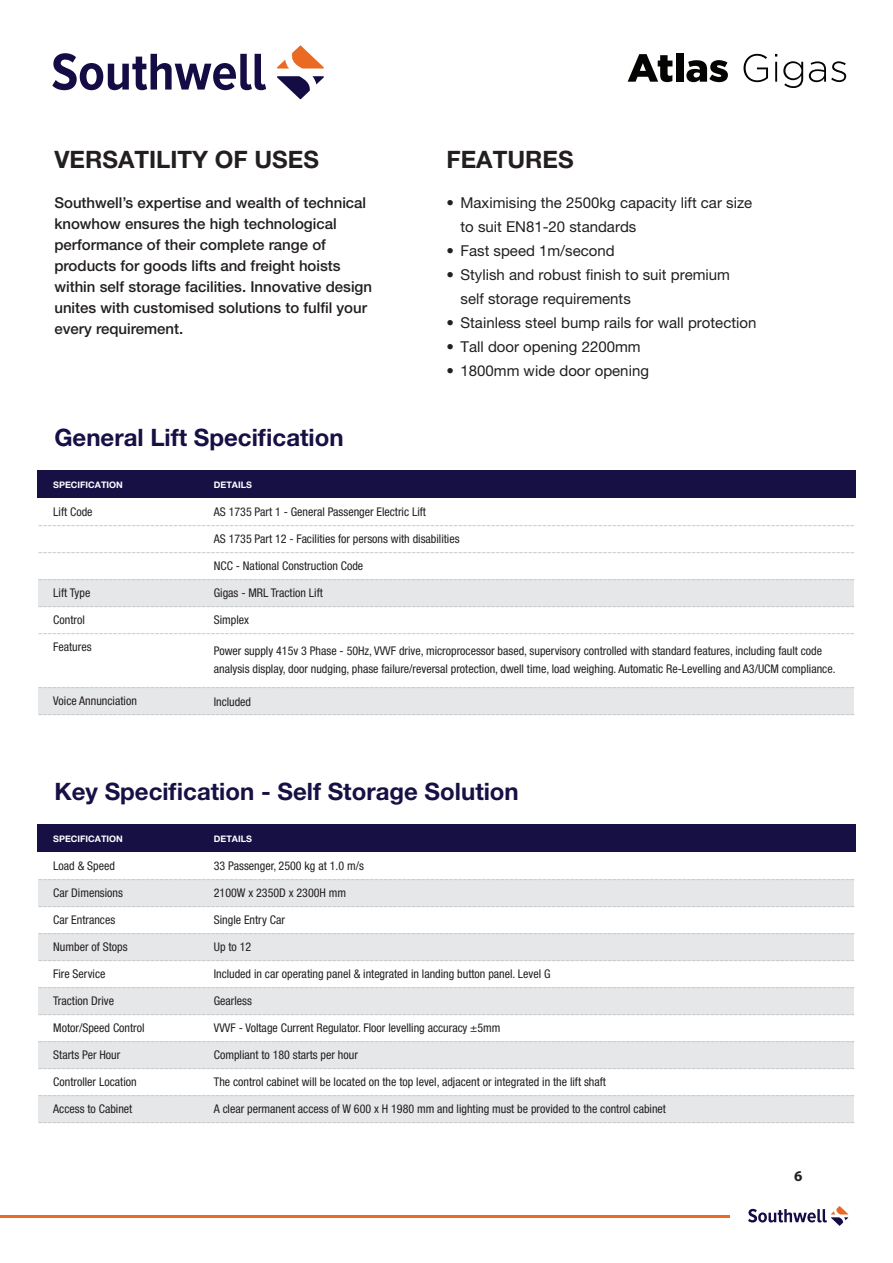
<style>
.page{position:relative;width:893px;height:1263px;background:#fff}
.page>*{position:absolute;margin:0;border:0;box-sizing:border-box;transform-origin:0 0}
.t1{font:700 24px "Helvetica Neue LT Pro";color:#171045}
.t2{font:700 24px "Helvetica Neue LT Pro";color:#231f20}
.t3{font:500 15px/21px "Helvetica Neue LT Pro";color:#231f20}
.t4{font:15px/24px "Helvetica Neue LT Pro";color:#231f20}
.t5{font:700 15px "Myriad Pro";color:#231f20}
.t6{font:12px "Helvetica Neue LT Pro";color:#c7c8ca}
.t7{font:condensed 12px/18px "Helvetica Neue LT Std";color:#231f20}
.t8{font:condensed 12px "Helvetica Neue LT Pro";color:#231f20}
.t9{font:700 9px "Helvetica Neue LT Pro";color:#fff}
</style>
<div class="page">
<hr style="left:0;top:1215px;width:730px;height:3px;background:#eb6b23">
<svg style="left:748px;top:1206px;width:100px;height:20px"></svg>
<div style="left:39px;top:579px;width:815px;height:28px;background:#e6e7e9"></div>
<div style="left:39px;top:933px;width:815px;height:28px;background:#e6e7e9"></div>
<div style="left:39px;top:987px;width:815px;height:28px;background:#e6e7e9"></div>
<div style="left:39px;top:1095px;width:815px;height:28px;background:#e6e7e9"></div>
<div style="left:39px;top:879px;width:815px;height:28px;background:#e6e7e9"></div>
<div style="left:39px;top:687px;width:815px;height:28px;background:#e6e7e9"></div>
<div style="left:39px;top:1041px;width:815px;height:28px;background:#e6e7e9"></div>
<div style="left:37px;top:471px;width:819px;height:27px;background:#171045"></div>
<div style="left:37px;top:824px;width:819px;height:28px;background:#171045"></div>
<svg style="left:52px;top:53px;width:214px;height:37px"></svg>
<svg style="left:277px;top:45px;width:47px;height:24px"></svg>
<svg style="left:277px;top:76px;width:47px;height:23px"></svg>
<svg style="left:628px;top:54px;width:44px;height:28px"></svg>
<div style="left:676px;top:53px;width:7px;height:29px;background:#040503"></div>
<svg style="left:686px;top:60px;width:42px;height:22px"></svg>
<svg style="left:743px;top:54px;width:25px;height:28px"></svg>
<hr style="left:775px;top:62px;width:2px;height:20px;background:#040503">
<svg style="left:783px;top:61px;width:20px;height:27px"></svg>
<svg style="left:809px;top:61px;width:37px;height:21px"></svg>
<h1 class="t2" style="left:54px;top:144px;width:266px">VERSATILITY OF USES</h1>
<h1 class="t2" style="left:446px;top:144px;width:129px">FEATURES</h1>
<p class="t3" style="left:54px;top:192px;width:319px">Southwell’s expertise and wealth of technical knowhow ensures the high technological performance of their complete range of products for goods lifts and freight hoists within self storage facilities. Innovative design unites with customised solutions to fulfil your every requirement.</p>
<p class="t4" style="left:460px;top:191px;width:293px;text-indent:-14px">• Maximising the 2500kg capacity lift car size to suit EN81-20 standards</p>
<p class="t4" style="left:446px;top:239px;width:170px">• Fast speed 1m/second</p>
<p class="t4" style="left:460px;top:263px;width:271px;text-indent:-14px">• Stylish and robust finish to suit premium self storage requirements</p>
<p class="t4" style="left:446px;top:311px;width:311px">• Stainless steel bump rails for wall protection</p>
<p class="t4" style="left:446px;top:335px;width:196px">• Tall door opening 2200mm</p>
<p class="t4" style="left:446px;top:359px;width:204px">• 1800mm wide door opening</p>
<h1 class="t1" style="left:54px;top:423px;width:291px">General Lift Specification</h1>
<p class="t9" style="left:53px;top:479px;width:71px">SPECIFICATION</p>
<p class="t9" style="left:214px;top:479px;width:39px">DETAILS</p>
<p class="t8" style="left:53px;top:505px;width:41px">Lift Code</p>
<p class="t7" style="left:214px;top:503px;width:214px">AS 1735 Part 1 - General Passenger Electric Lift</p>
<p class="t7" style="left:214px;top:530px;width:247px">AS 1735 Part 12 - Facilities for persons with disabilities</p>
<p class="t7" style="left:214px;top:557px;width:151px">NCC - National Construction Code</p>
<p class="t7" style="left:214px;top:584px;width:111px">Gigas - MRL Traction Lift</p>
<p class="t7" style="left:214px;top:611px;width:37px">Simplex</p>
<p class="t6" style="left:38px;top:517px;width:818px">-------------------------------------------------------------------------------------------------------------------------------------------------------------------------------</p>
<p class="t6" style="left:38px;top:544px;width:818px">-------------------------------------------------------------------------------------------------------------------------------------------------------------------------------</p>
<p class="t6" style="left:38px;top:571px;width:818px">-------------------------------------------------------------------------------------------------------------------------------------------------------------------------------</p>
<p class="t6" style="left:38px;top:598px;width:818px">-------------------------------------------------------------------------------------------------------------------------------------------------------------------------------</p>
<p class="t6" style="left:38px;top:625px;width:818px">-------------------------------------------------------------------------------------------------------------------------------------------------------------------------------</p>
<p class="t8" style="left:53px;top:586px;width:39px">Lift Type</p>
<p class="t8" style="left:53px;top:613px;width:33px">Control</p>
<p class="t8" style="left:53px;top:640px;width:40px">Features</p>
<p class="t7" style="left:214px;top:641px;width:623px">Power supply 415v 3 Phase - 50Hz, VVVF drive, microprocessor based, supervisory controlled with standard features, including fault code analysis display, door nudging, phase failure/reversal protection, dwell time, load weighing. Automatic Re-Levelling and A3/UCM compliance.</p>
<p class="t6" style="left:38px;top:679px;width:818px">-------------------------------------------------------------------------------------------------------------------------------------------------------------------------------</p>
<p class="t6" style="left:38px;top:706px;width:818px">-------------------------------------------------------------------------------------------------------------------------------------------------------------------------------</p>
<p class="t8" style="left:53px;top:694px;width:85px">Voice Annunciation</p>
<p class="t7" style="left:214px;top:692px;width:39px">Included</p>
<h1 class="t1" style="left:54px;top:777px;width:466px">Key Specification - Self Storage Solution</h1>
<p class="t9" style="left:53px;top:833px;width:71px">SPECIFICATION</p>
<p class="t9" style="left:214px;top:833px;width:39px">DETAILS</p>
<p class="t8" style="left:53px;top:859px;width:63px">Load &amp; Speed</p>
<p class="t8" style="left:53px;top:886px;width:71px">Car Dimensions</p>
<p class="t8" style="left:53px;top:913px;width:63px">Car Entrances</p>
<p class="t8" style="left:53px;top:940px;width:76px">Number of Stops</p>
<p class="t8" style="left:53px;top:967px;width:54px">Fire Service</p>
<p class="t8" style="left:53px;top:994px;width:62px">Traction Drive</p>
<p class="t8" style="left:53px;top:1021px;width:93px">Motor/Speed Control</p>
<p class="t8" style="left:53px;top:1048px;width:69px">Starts Per Hour</p>
<p class="t8" style="left:53px;top:1075px;width:85px">Controller Location</p>
<p class="t8" style="left:53px;top:1102px;width:81px">Access to Cabinet</p>
<p class="t7" style="left:214px;top:856px;width:152px">33 Passenger, 2500 kg at 1.0 m/s</p>
<p class="t7" style="left:214px;top:883px;width:134px">2100W x 2350D x 2300H mm</p>
<p class="t7" style="left:214px;top:910px;width:73px">Single Entry Car</p>
<p class="t7" style="left:214px;top:937px;width:39px">Up to 12</p>
<p class="t7" style="left:214px;top:964px;width:338px">Included in car operating panel &amp; integrated in landing button panel. Level G</p>
<p class="t7" style="left:214px;top:991px;width:40px">Gearless</p>
<p class="t7" style="left:214px;top:1018px;width:288px">VVVF - Voltage Current Regulator. Floor levelling accuracy ±5mm</p>
<p class="t7" style="left:214px;top:1045px;width:146px">Compliant to 180 starts per hour</p>
<p class="t7" style="left:214px;top:1072px;width:394px">The control cabinet will be located on the top level, adjacent or integrated in the lift shaft</p>
<p class="t7" style="left:214px;top:1099px;width:454px">A clear permanent access of W 600 x H 1980 mm and lighting must be provided to the control cabinet</p>
<p class="t6" style="left:38px;top:871px;width:818px">-------------------------------------------------------------------------------------------------------------------------------------------------------------------------------</p>
<p class="t6" style="left:38px;top:898px;width:818px">-------------------------------------------------------------------------------------------------------------------------------------------------------------------------------</p>
<p class="t6" style="left:38px;top:925px;width:818px">-------------------------------------------------------------------------------------------------------------------------------------------------------------------------------</p>
<p class="t6" style="left:38px;top:952px;width:818px">-------------------------------------------------------------------------------------------------------------------------------------------------------------------------------</p>
<p class="t6" style="left:38px;top:979px;width:818px">-------------------------------------------------------------------------------------------------------------------------------------------------------------------------------</p>
<p class="t6" style="left:38px;top:1006px;width:818px">-------------------------------------------------------------------------------------------------------------------------------------------------------------------------------</p>
<p class="t6" style="left:38px;top:1033px;width:818px">-------------------------------------------------------------------------------------------------------------------------------------------------------------------------------</p>
<p class="t6" style="left:38px;top:1060px;width:818px">-------------------------------------------------------------------------------------------------------------------------------------------------------------------------------</p>
<p class="t6" style="left:38px;top:1087px;width:818px">-------------------------------------------------------------------------------------------------------------------------------------------------------------------------------</p>
<p class="t6" style="left:38px;top:1114px;width:818px">-------------------------------------------------------------------------------------------------------------------------------------------------------------------------------</p>
<p class="t5" style="left:794px;top:1166px;width:10px">6</p>
</div>
